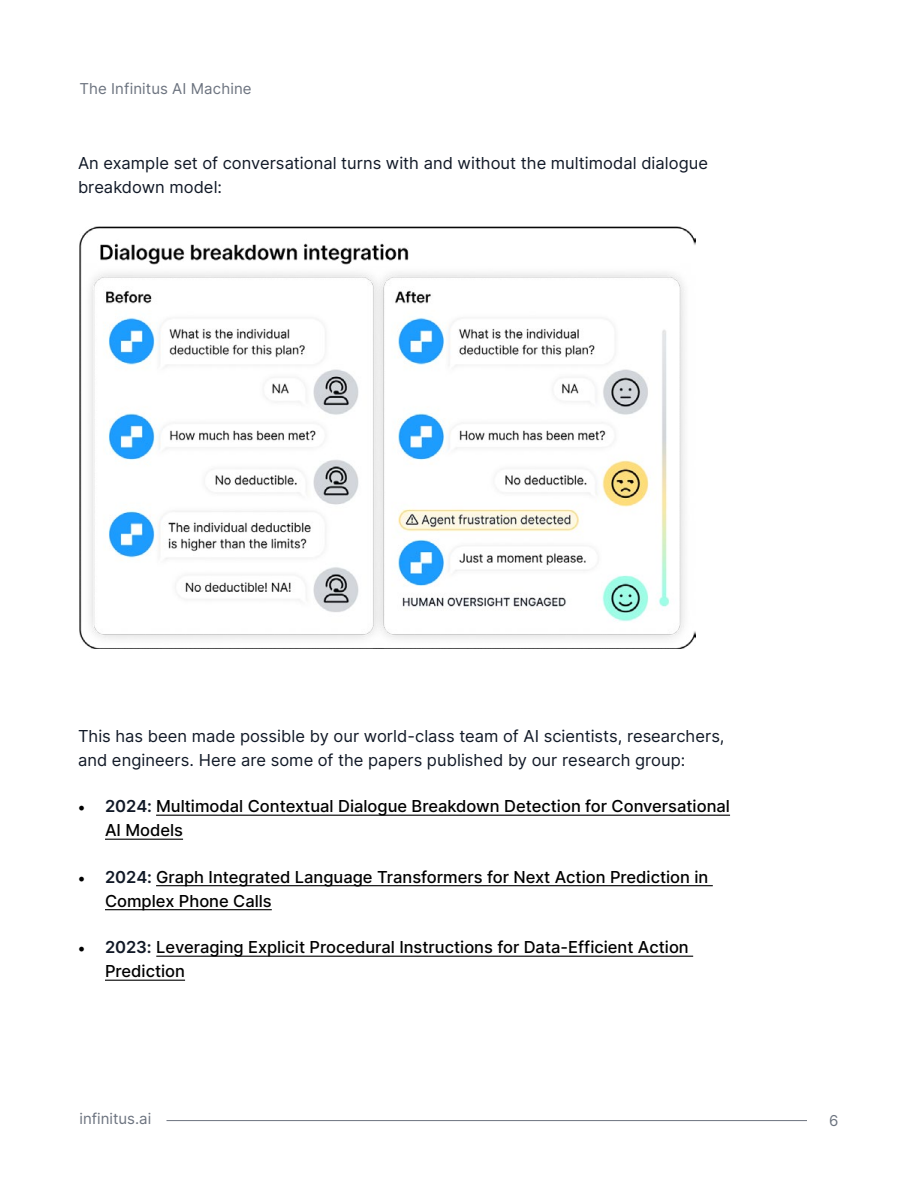
<style>
.page{position:relative;width:918px;height:1188px;background:#fff}
.page>*{position:absolute;margin:0;border:0;box-sizing:border-box;transform-origin:0 0}
.t1{font:500 16.5px/24px "Inter";color:#000}
.t2{font:16.5px/24px "Inter";letter-spacing:.005em;color:#111927}
.t3{font:15px "Inter";letter-spacing:.005em;color:#6c737f}
.s1{font-family:"Minion Pro";font-weight:400;font-size:18px}
.s2{font-weight:600;color:#111927}
</style>
<div class="page">
<hr style="left:166px;top:1120px;width:641px;height:1px;background:#6c737f">
<hr style="left:156px;top:815px;width:574px;height:1px;background:#000">
<hr style="left:105px;top:839px;width:78px;height:1px;background:#000">
<hr style="left:156px;top:885px;width:557px;height:1px;background:#000">
<hr style="left:105px;top:909px;width:167px;height:1px;background:#000">
<hr style="left:156px;top:956px;width:537px;height:1px;background:#000">
<hr style="left:105px;top:980px;width:80px;height:1px;background:#000">
<img style="left:79px;top:226px;width:617px;height:423px">
<p class="t3" style="left:80px;top:78px;width:174px">The Infinitus AI Machine</p>
<p class="t2" style="left:78px;top:151px;width:632px">An example set of conversational turns with and without the multimodal dialogue breakdown model:</p>
<p class="t2" style="left:78px;top:724px;width:648px">This has been made possible by our world-class team of AI scientists, researchers, and engineers. Here are some of the papers published by our research group:</p>
<p class="t1" style="left:105px;top:794px;width:627px;text-indent:-27px"><span class="s1">•</span> <span class="s2">2024:</span> Multimodal Contextual Dialogue Breakdown Detection for Conversational<br>AI Models</p>
<p class="t1" style="left:105px;top:865px;width:605px;text-indent:-27px"><span class="s1">•</span> <span class="s2">2024:</span> Graph Integrated Language Transformers for Next Action Prediction in<br>Complex Phone Calls</p>
<p class="t1" style="left:105px;top:935px;width:585px;text-indent:-27px"><span class="s1">•</span> <span class="s2">2023:</span> Leveraging Explicit Procedural Instructions for Data-Efficient Action<br>Prediction</p>
<p class="t3" style="left:80px;top:1108px;width:73px">infinitus.ai</p>
<p class="t3" style="left:829px;top:1110px;width:11px">6</p>
</div>
